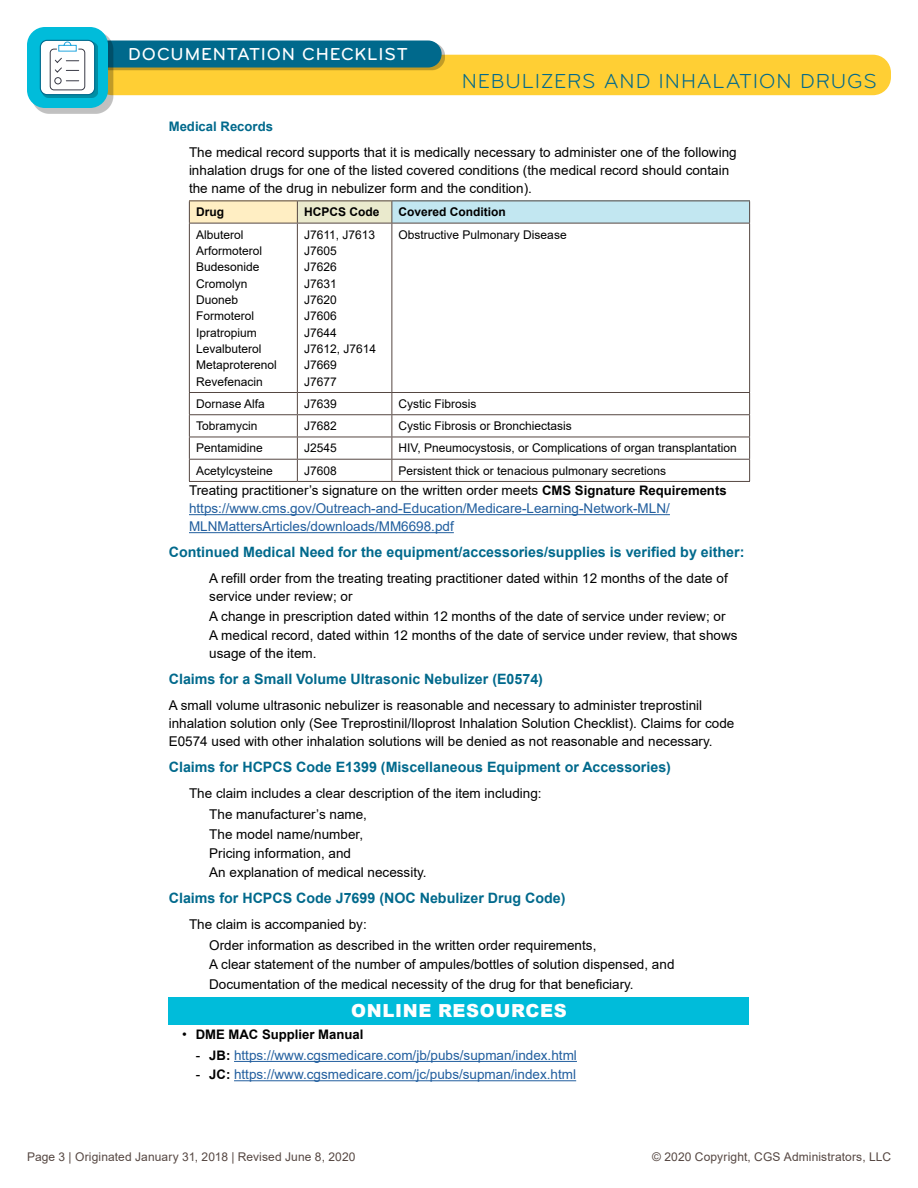
<style>
.page{position:relative;width:918px;height:1188px;background:#fff}
.page>*{position:absolute;margin:0;border:0;box-sizing:border-box;transform-origin:0 0}
.t1{font:21px "Bryant Pro";letter-spacing:.04em;color:#00698c}
.t2{font:500 18px "Bryant Pro";letter-spacing:.045em;color:#fff}
.t3{font:900 18px "Arial";letter-spacing:.035em;color:#fff}
.t4{font:700 14.25px "Arial";color:#00698c}
.b2{font:13.5px/18px "Arial";color:#000}
.b1{font:13.5px/18px "Arial";color:#215e9e}
.b1-2{font:13.5px/18px "Arial";color:#000}
.main{font:13.5px/18px "Arial";color:#000}
.t5{font:700 13.2px "Arial";color:#000}
.t6{font:700 13.2px "Arial";color:#00698c}
.main-2{font:12px "Arial";color:#000}
.t7{font:12px "Arial";letter-spacing:.01em;color:#554742}
.main-3{font:700 12px "Arial";color:#000}
.s1{color:#000}
.s2{font-weight:700;font-size:13.2px;color:#000}
.s3{font-weight:400;font-size:13.5px}
</style>
<div class="page">
<div style="left:94px;top:55px;width:797px;height:40px;background:#ffcf34;border-radius:18px"></div>
<div style="left:97px;top:43px;width:347px;height:27px;background:#000;opacity:.25"></div>
<div style="left:94px;top:40px;width:348px;height:28px;background:#00698c;border-radius:14px"></div>
<div style="left:32px;top:32px;width:82px;height:82px;background:#000;opacity:.25"></div>
<div style="left:27px;top:27px;width:81px;height:81px;background:#00bcda;border-radius:18px"></div>
<div style="left:42px;top:42px;width:56px;height:56px;background:#008da4"></div>
<div style="left:40px;top:40px;width:55px;height:55px;background:#fff;border-radius:7px"></div>
<div style="left:50px;top:49px;width:35px;height:41px;border:1px solid #3a3b47;border-radius:4px"></div>
<svg style="left:54px;top:42px;width:25px;height:43px"></svg>
<div style="left:40px;top:40px;width:55px;height:55px;border:1px solid #00698c;border-radius:7px"></div>
<hr style="left:189px;top:514px;width:481px;height:1px;background:#215e9e">
<hr style="left:189px;top:532px;width:265px;height:1px;background:#215e9e">
<hr style="left:234px;top:1061px;width:343px;height:1px;background:#215e9e">
<hr style="left:234px;top:1080px;width:342px;height:1px;background:#215e9e">
<div style="left:189px;top:201px;width:108px;height:22px;background:#ffeec3"></div>
<div style="left:297px;top:201px;width:95px;height:22px;background:#eaeacd"></div>
<div style="left:392px;top:201px;width:358px;height:22px;background:#c2e7f1"></div>
<hr style="left:189px;top:201px;width:108px;height:1px;background:#554742">
<svg style="left:189px;top:201px;width:1px;height:22px"></svg>
<hr style="left:297px;top:201px;width:95px;height:1px;background:#554742">
<svg style="left:297px;top:201px;width:1px;height:22px"></svg>
<hr style="left:392px;top:201px;width:358px;height:1px;background:#554742">
<svg style="left:392px;top:201px;width:1px;height:22px"></svg>
<svg style="left:749px;top:201px;width:1px;height:22px"></svg>
<hr style="left:189px;top:223px;width:108px;height:1px;background:#554742">
<hr style="left:189px;top:223px;width:1px;height:169px;background:#554742">
<hr style="left:297px;top:223px;width:95px;height:1px;background:#554742">
<hr style="left:297px;top:223px;width:1px;height:169px;background:#554742">
<hr style="left:392px;top:223px;width:358px;height:1px;background:#554742">
<hr style="left:392px;top:223px;width:1px;height:169px;background:#554742">
<hr style="left:749px;top:223px;width:1px;height:169px;background:#554742">
<hr style="left:189px;top:392px;width:108px;height:1px;background:#554742">
<hr style="left:297px;top:392px;width:95px;height:1px;background:#554742">
<hr style="left:392px;top:392px;width:358px;height:1px;background:#554742">
<hr style="left:189px;top:414px;width:108px;height:1px;background:#554742">
<hr style="left:297px;top:414px;width:95px;height:1px;background:#554742">
<hr style="left:392px;top:414px;width:358px;height:1px;background:#554742">
<hr style="left:189px;top:437px;width:108px;height:1px;background:#554742">
<hr style="left:297px;top:437px;width:95px;height:1px;background:#554742">
<hr style="left:392px;top:437px;width:358px;height:1px;background:#554742">
<hr style="left:189px;top:459px;width:108px;height:1px;background:#554742">
<svg style="left:189px;top:393px;width:1px;height:88px"></svg>
<hr style="left:297px;top:459px;width:95px;height:1px;background:#554742">
<svg style="left:297px;top:393px;width:1px;height:88px"></svg>
<hr style="left:392px;top:459px;width:358px;height:1px;background:#554742">
<svg style="left:392px;top:393px;width:1px;height:88px"></svg>
<svg style="left:749px;top:393px;width:1px;height:88px"></svg>
<hr style="left:189px;top:481px;width:108px;height:1px;background:#554742">
<hr style="left:297px;top:481px;width:95px;height:1px;background:#554742">
<hr style="left:392px;top:481px;width:358px;height:1px;background:#554742">
<div style="left:169px;top:998px;width:580px;height:27px;background:#00bcda"></div>
<h2 class="t2" style="left:128px;top:43px;width:281px">DOCUMENTATION CHECKLIST</h2>
<h1 class="t1" style="left:462px;top:69px;width:416px">NEBULIZERS AND INHALATION DRUGS</h1>
<p class="t6" style="left:169px;top:117px;width:106px">Medical Records</p>
<p class="b1-2" style="left:189px;top:143px;width:549px">The medical record supports that it is medically necessary to administer one of the following inhalation drugs for one of the listed covered conditions (the medical record should contain the name of the drug in nebulizer form and the condition).</p>
<p class="main-3" style="left:196px;top:204px;width:29px">Drug</p>
<p class="main-3" style="left:304px;top:204px;width:77px">HCPCS Code</p>
<p class="main-3" style="left:399px;top:204px;width:109px">Covered Condition</p>
<p class="main-2" style="left:196px;top:226px;width:49px">Albuterol</p>
<p class="main-2" style="left:196px;top:242px;width:68px">Arformoterol</p>
<p class="main-2" style="left:196px;top:259px;width:65px">Budesonide</p>
<p class="main-2" style="left:196px;top:275px;width:53px">Cromolyn</p>
<p class="main-2" style="left:196px;top:292px;width:44px">Duoneb</p>
<p class="main-2" style="left:196px;top:308px;width:60px">Formoterol</p>
<p class="main-2" style="left:196px;top:324px;width:62px">Ipratropium</p>
<p class="main-2" style="left:196px;top:341px;width:67px">Levalbuterol</p>
<p class="main-2" style="left:196px;top:357px;width:82px">Metaproterenol</p>
<p class="main-2" style="left:196px;top:373px;width:68px">Revefenacin</p>
<p class="main-2" style="left:399px;top:226px;width:170px">Obstructive Pulmonary Disease</p>
<p class="main-2" style="left:304px;top:226px;width:73px">J7611, J7613</p>
<p class="main-2" style="left:304px;top:242px;width:34px">J7605</p>
<p class="main-2" style="left:304px;top:259px;width:34px">J7626</p>
<p class="main-2" style="left:304px;top:275px;width:34px">J7631</p>
<p class="main-2" style="left:304px;top:292px;width:34px">J7620</p>
<p class="main-2" style="left:304px;top:308px;width:34px">J7606</p>
<p class="main-2" style="left:304px;top:324px;width:34px">J7644</p>
<p class="main-2" style="left:304px;top:341px;width:74px">J7612, J7614</p>
<p class="main-2" style="left:304px;top:357px;width:34px">J7669</p>
<p class="main-2" style="left:304px;top:373px;width:34px">J7677</p>
<p class="main-2" style="left:196px;top:396px;width:70px">Dornase Alfa</p>
<p class="main-2" style="left:304px;top:396px;width:34px">J7639</p>
<p class="main-2" style="left:399px;top:396px;width:79px">Cystic Fibrosis</p>
<p class="main-2" style="left:196px;top:418px;width:63px">Tobramycin</p>
<p class="main-2" style="left:304px;top:418px;width:34px">J7682</p>
<p class="main-2" style="left:399px;top:418px;width:175px">Cystic Fibrosis or Bronchiectasis</p>
<p class="main-2" style="left:196px;top:440px;width:68px">Pentamidine</p>
<p class="main-2" style="left:304px;top:440px;width:34px">J2545</p>
<p class="main-2" style="left:399px;top:440px;width:340px">HIV, Pneumocystosis, or Complications of organ transplantation</p>
<p class="main-2" style="left:196px;top:462px;width:78px">Acetylcysteine</p>
<p class="main-2" style="left:304px;top:462px;width:34px">J7608</p>
<p class="main-2" style="left:399px;top:462px;width:269px">Persistent thick or tenacious pulmonary secretions</p>
<p class="b1" style="left:189px;top:481px;width:539px"><span class="s1">Treating practitioner’s signature on the written order meets</span> <span class="s2">CMS Signature Requirements </span>https://www.cms.gov/Outreach-and-Education/Medicare-Learning-Network-MLN/<br>MLNMattersArticles/downloads/MM6698.pdf</p>
<p class="t4" style="left:169px;top:542px;width:577px">Continued Medical Need for the equipment/accessories/supplies is verified by either:</p>
<p class="b2" style="left:209px;top:570px;width:520px">A refill order from the treating treating practitioner dated within 12 months of the date of service under review; or</p>
<p class="b2" style="left:209px;top:607px;width:518px">A change in prescription dated within 12 months of the date of service under review; or</p>
<p class="b2" style="left:209px;top:626px;width:530px">A medical record, dated within 12 months of the date of service under review, that shows usage of the item.</p>
<p class="t4" style="left:169px;top:669px;width:376px">Claims for a Small Volume Ultrasonic Nebulizer (E0574)</p>
<p class="main" style="left:169px;top:696px;width:567px">A small volume ultrasonic nebulizer is reasonable and necessary to administer treprostinil inhalation solution only (See Treprostinil/Iloprost Inhalation Solution Checklist). Claims for code<br>E0574 used with other inhalation solutions will be denied as not reasonable and necessary.</p>
<p class="t4" style="left:169px;top:757px;width:504px">Claims for HCPCS Code E1399 (Miscellaneous Equipment or Accessories)</p>
<p class="b1-2" style="left:189px;top:785px;width:354px">The claim includes a clear description of the item including:</p>
<p class="b2" style="left:209px;top:805px;width:159px">The manufacturer’s name,</p>
<p class="b2" style="left:209px;top:825px;width:155px">The model name/number,</p>
<p class="b2" style="left:209px;top:844px;width:143px">Pricing information, and</p>
<p class="b2" style="left:209px;top:863px;width:219px">An explanation of medical necessity.</p>
<p class="t4" style="left:169px;top:888px;width:398px">Claims for HCPCS Code J7699 (NOC Nebulizer Drug Code)</p>
<p class="b1-2" style="left:189px;top:916px;width:179px">The claim is accompanied by:</p>
<p class="b2" style="left:209px;top:936px;width:389px">Order information as described in the written order requirements,</p>
<p class="b2" style="left:209px;top:956px;width:467px">A clear statement of the number of ampules/bottles of solution dispensed, and</p>
<p class="b2" style="left:209px;top:975px;width:426px">Documentation of the medical necessity of the drug for that beneficiary.</p>
<p class="t3" style="left:351px;top:998px;width:217px">ONLINE RESOURCES</p>
<p class="t5" style="left:182px;top:1025px;width:183px"><span class="s3">•</span> DME MAC Supplier Manual</p>
<p class="b1" style="left:196px;top:1046px;width:383px"><span class="s1">-</span> <span class="s2">JB:</span> https://www.cgsmedicare.com/jb/pubs/supman/index.html</p>
<p class="b1" style="left:196px;top:1065px;width:382px"><span class="s1">-</span> <span class="s2">JC:</span> https://www.cgsmedicare.com/jc/pubs/supman/index.html</p>
<p class="t7" style="left:27px;top:1149px;width:330px">Page 3 | Originated January 31, 2018 | Revised June 8, 2020</p>
<p class="t7" style="left:652px;top:1149px;width:240px">© 2020 Copyright, CGS Administrators, LLC</p>
</div>
